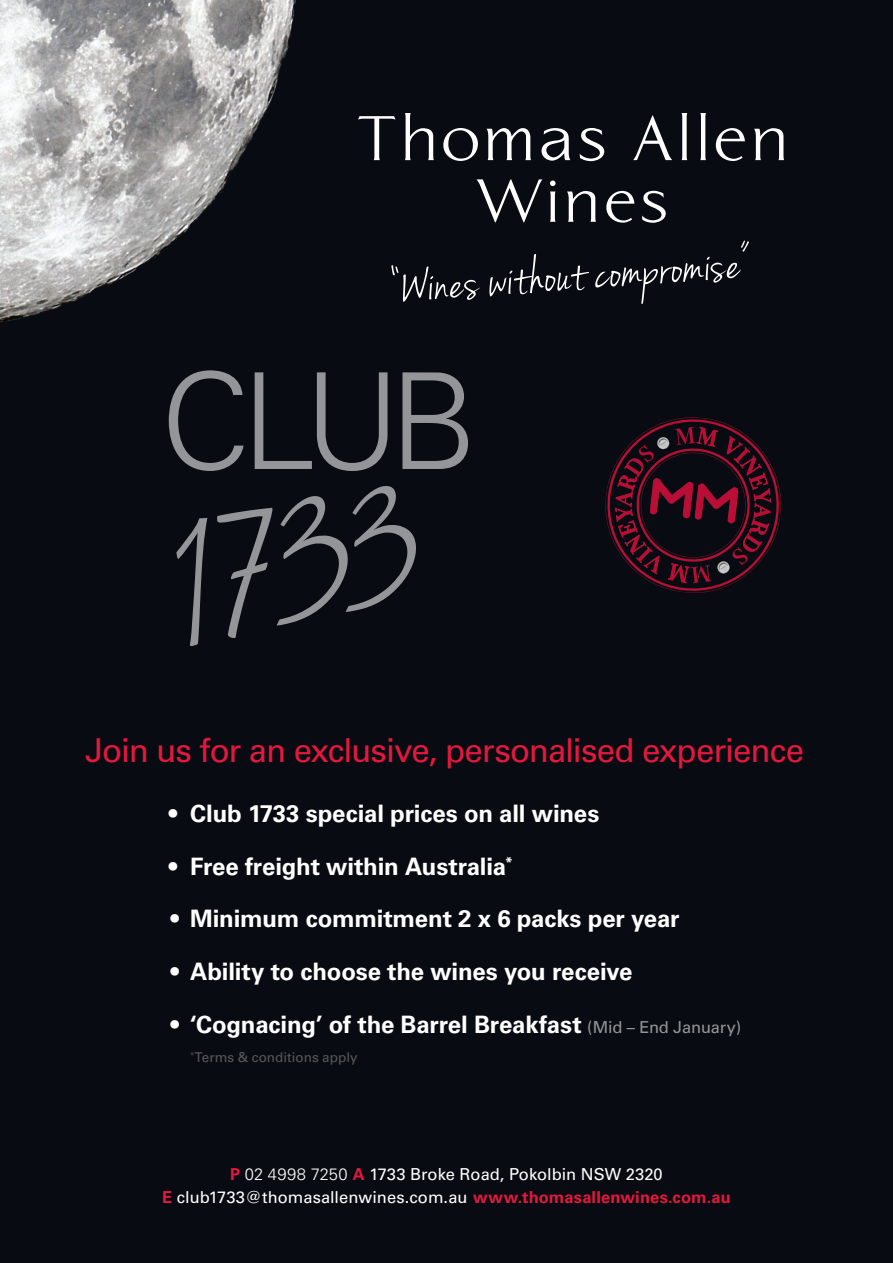
<style>
.page{position:relative;width:893px;height:1263px;background:#080c12}
.page>*{position:absolute;margin:0;border:0;box-sizing:border-box;transform-origin:0 0}
.t1{font:italic 52.5px "Jenna Sue";color:#fff}
.t2{font:33px "Univers";letter-spacing:-.03em;color:#e4183e}
.t3{font:700 24px "Univers";letter-spacing:-.005em;color:#fff}
.t4{font:16.5px/23.4px "Univers";color:#fff;text-align:center}
.t5{font:13.5px "Univers";letter-spacing:.005em;color:#57585a}
.s1{font-weight:300}
.s2{font-weight:400;font-size:16.5px;color:#939598}
.s3{font-weight:700;color:#e4183e}
</style>
<div class="page">
<svg style="left:605px;top:417px;width:176px;height:176px"></svg>
<svg style="left:169px;top:370px;width:75px;height:101px"></svg>
<svg style="left:255px;top:372px;width:132px;height:99px"></svg>
<svg style="left:402px;top:372px;width:66px;height:97px"></svg>
<svg style="left:176px;top:518px;width:31px;height:128px"></svg>
<svg style="left:217px;top:486px;width:199px;height:152px"></svg>
<img style="left:0;top:0;width:296px;height:322px">
<svg style="left:358px;top:116px;width:37px;height:44px"></svg>
<svg style="left:405px;top:113px;width:29px;height:47px"></svg>
<svg style="left:443px;top:128px;width:35px;height:33px"></svg>
<svg style="left:486px;top:128px;width:45px;height:32px"></svg>
<svg style="left:542px;top:128px;width:28px;height:33px"></svg>
<svg style="left:580px;top:128px;width:24px;height:33px"></svg>
<svg style="left:633px;top:116px;width:39px;height:44px"></svg>
<svg style="left:682px;top:113px;width:5px;height:47px"></svg>
<svg style="left:700px;top:113px;width:6px;height:47px"></svg>
<svg style="left:716px;top:128px;width:29px;height:33px"></svg>
<svg style="left:754px;top:128px;width:30px;height:32px"></svg>
<svg style="left:476px;top:179px;width:66px;height:43px"></svg>
<svg style="left:550px;top:180px;width:6px;height:42px"></svg>
<svg style="left:567px;top:191px;width:29px;height:31px"></svg>
<svg style="left:606px;top:191px;width:28px;height:32px"></svg>
<svg style="left:642px;top:191px;width:24px;height:32px"></svg>
<p class="t1" style="left:382px;top:257px;width:362px;rotate:-4deg">“Wines without compromise”</p>
<p class="t2" style="left:85px;top:731px;width:721px">Join us for an exclusive, personalised experience</p>
<p class="t3" style="left:169px;top:799px;width:432px">• Club 1733 special prices on all wines</p>
<p class="t3" style="left:169px;top:852px;width:346px">• Free freight within Australia<sup>*</sup></p>
<p class="t3" style="left:169px;top:905px;width:512px"><span class="s1">•</span> Minimum commitment 2 x 6 packs per year</p>
<p class="t3" style="left:169px;top:958px;width:465px"><span class="s1">•</span> Ability to choose the wines you receive</p>
<p class="t3" style="left:169px;top:1010px;width:574px"><span class="s1">•</span> ‘Cognacing’ of the Barrel Breakfast <span class="s2">(Mid – End January)</span></p>
<p class="t5" style="left:190px;top:1050px;width:169px"><sup>*</sup>Terms &amp; conditions apply</p>
<p class="t4" style="left:162px;top:1162px;width:570px"><span class="s3">P</span> <span class="s1">02 4998 7250</span> <span class="s3">A</span> 1733 Broke Road, Pokolbin NSW 2320<br><span class="s3">E</span> club1733@thomasallenwines.com.au <span class="s3">www.thomasallenwines.com.au</span></p>
</div>
